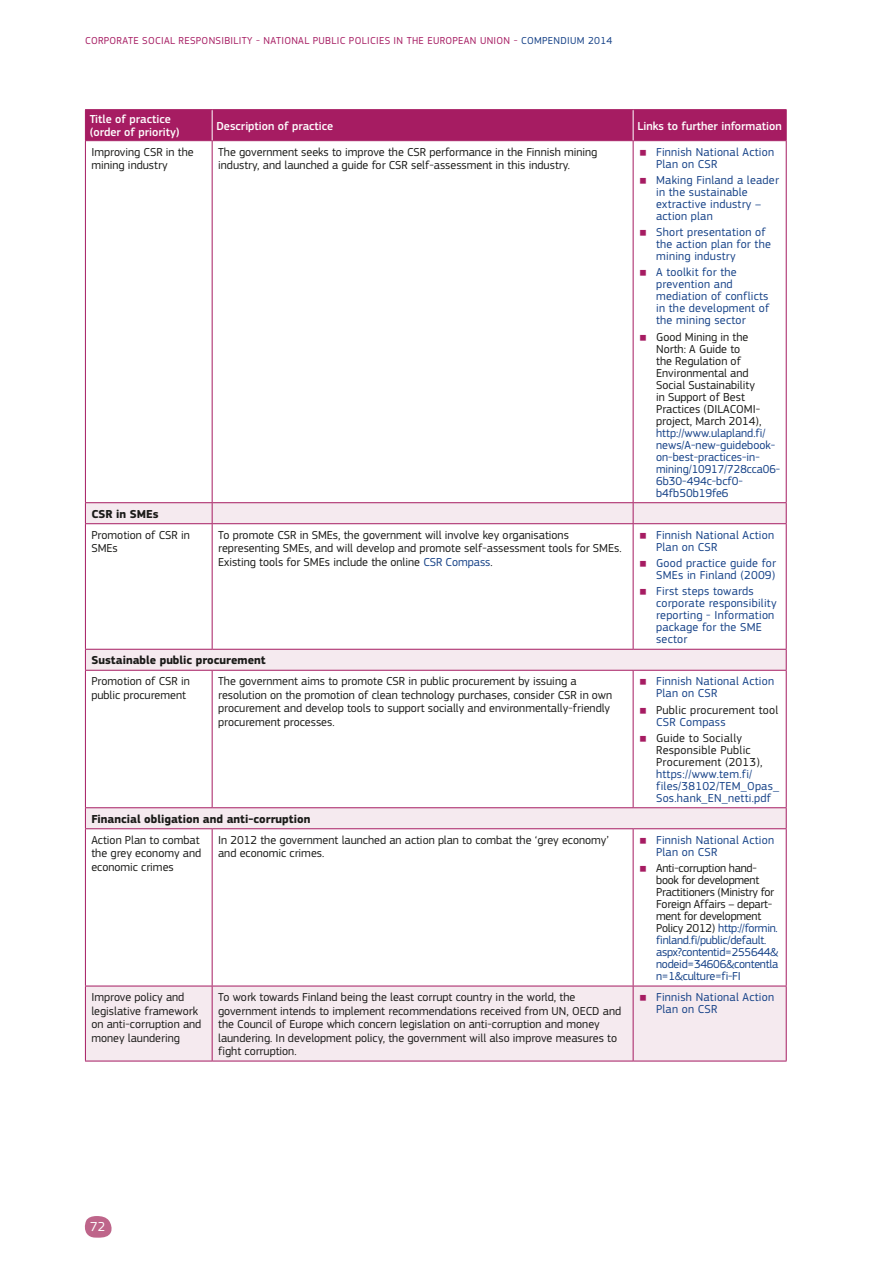
<style>
.page{position:relative;width:893px;height:1263px;background:#fff}
.page>*{position:absolute;margin:0;border:0;box-sizing:border-box;transform-origin:0 0}
.t1{font:13.5px "EC Square Sans Pro";color:#fff}
.Table_Body{font:12px/13.5px "EC Square Sans Pro";color:#1a1a18}
.t2{font:12px/12px "EC Square Sans Pro";letter-spacing:.02em;color:#154187}
.Table_Body-2{font:12px/12px "EC Square Sans Pro";letter-spacing:-.02em;color:#1a1a18}
.Table_Title{font:500 12px/13.5px "EC Square Sans Pro";color:#fff}
.Table_Body_bold{font:700 12px "EC Square Sans Pro";color:#1a1a18}
.Table_Body-3{font:12px/12px "EC Square Sans Pro";letter-spacing:.02em;color:#1a1a18}
.t3{font:10.5px "EC Square Sans Pro";letter-spacing:.03em;color:#a61c62}
.s1{color:#154187}
.s2{font-size:9px;color:#a61c62}
.s3{color:#1a1a18}
</style>
<div class="page">
<svg style="left:84px;top:1216px;width:28px;height:22px"></svg>
<div style="left:86px;top:110px;width:700px;height:30px;background:#a61c62"></div>
<svg style="left:86px;top:503px;width:700px;height:558px"></svg>
<hr style="left:85px;top:140px;width:127px;height:1px;background:#a61c62">
<hr style="left:212px;top:140px;width:421px;height:1px;background:#a61c62">
<hr style="left:633px;top:140px;width:154px;height:1px;background:#a61c62">
<hr style="left:85px;top:141px;width:1px;height:361px;background:#a61c62">
<hr style="left:212px;top:141px;width:1px;height:361px;background:#a61c62">
<hr style="left:633px;top:141px;width:1px;height:361px;background:#a61c62">
<hr style="left:786px;top:141px;width:1px;height:361px;background:#a61c62">
<hr style="left:85px;top:502px;width:127px;height:1px;background:#a61c62">
<svg style="left:85px;top:503px;width:1px;height:20px"></svg>
<hr style="left:212px;top:502px;width:421px;height:1px;background:#a61c62">
<svg style="left:212px;top:503px;width:1px;height:20px"></svg>
<hr style="left:633px;top:502px;width:154px;height:1px;background:#a61c62">
<svg style="left:633px;top:503px;width:1px;height:20px"></svg>
<svg style="left:786px;top:503px;width:1px;height:20px"></svg>
<hr style="left:85px;top:523px;width:127px;height:1px;background:#a61c62">
<hr style="left:85px;top:524px;width:1px;height:125px;background:#a61c62">
<hr style="left:212px;top:523px;width:421px;height:1px;background:#a61c62">
<hr style="left:212px;top:524px;width:1px;height:125px;background:#a61c62">
<hr style="left:633px;top:523px;width:154px;height:1px;background:#a61c62">
<hr style="left:633px;top:524px;width:1px;height:125px;background:#a61c62">
<hr style="left:786px;top:524px;width:1px;height:125px;background:#a61c62">
<hr style="left:85px;top:671px;width:1px;height:136px;background:#a61c62">
<hr style="left:212px;top:671px;width:1px;height:136px;background:#a61c62">
<hr style="left:633px;top:671px;width:1px;height:136px;background:#a61c62">
<hr style="left:786px;top:671px;width:1px;height:136px;background:#a61c62">
<hr style="left:85px;top:807px;width:127px;height:1px;background:#a61c62">
<svg style="left:85px;top:808px;width:1px;height:20px"></svg>
<hr style="left:212px;top:807px;width:421px;height:1px;background:#a61c62">
<hr style="left:633px;top:807px;width:154px;height:1px;background:#a61c62">
<svg style="left:786px;top:808px;width:1px;height:20px"></svg>
<hr style="left:85px;top:828px;width:127px;height:1px;background:#a61c62">
<hr style="left:85px;top:829px;width:1px;height:157px;background:#a61c62">
<hr style="left:212px;top:828px;width:421px;height:1px;background:#a61c62">
<hr style="left:212px;top:829px;width:1px;height:157px;background:#a61c62">
<hr style="left:633px;top:828px;width:154px;height:1px;background:#a61c62">
<hr style="left:633px;top:829px;width:1px;height:157px;background:#a61c62">
<hr style="left:786px;top:829px;width:1px;height:157px;background:#a61c62">
<hr style="left:85px;top:986px;width:127px;height:1px;background:#a61c62">
<hr style="left:85px;top:986px;width:1px;height:75px;background:#a61c62">
<hr style="left:212px;top:986px;width:421px;height:1px;background:#a61c62">
<hr style="left:212px;top:986px;width:1px;height:75px;background:#a61c62">
<hr style="left:633px;top:986px;width:154px;height:1px;background:#a61c62">
<hr style="left:633px;top:986px;width:1px;height:75px;background:#a61c62">
<hr style="left:786px;top:986px;width:1px;height:75px;background:#a61c62">
<hr style="left:212px;top:110px;width:1px;height:30px;background:#fff">
<hr style="left:633px;top:110px;width:1px;height:30px;background:#fff">
<hr style="left:85px;top:109px;width:127px;height:1px;background:#a61c62">
<hr style="left:85px;top:110px;width:1px;height:30px;background:#a61c62">
<hr style="left:212px;top:109px;width:421px;height:1px;background:#a61c62">
<hr style="left:633px;top:109px;width:154px;height:1px;background:#a61c62">
<hr style="left:786px;top:110px;width:1px;height:30px;background:#a61c62">
<hr style="left:85px;top:649px;width:127px;height:1px;background:#a61c62">
<svg style="left:85px;top:650px;width:1px;height:20px"></svg>
<hr style="left:212px;top:649px;width:421px;height:1px;background:#a61c62">
<hr style="left:633px;top:649px;width:154px;height:1px;background:#a61c62">
<svg style="left:786px;top:650px;width:1px;height:20px"></svg>
<hr style="left:85px;top:670px;width:127px;height:1px;background:#a61c62">
<hr style="left:212px;top:670px;width:421px;height:1px;background:#a61c62">
<hr style="left:633px;top:670px;width:154px;height:1px;background:#a61c62">
<hr style="left:85px;top:1061px;width:127px;height:1px;background:#a61c62">
<hr style="left:212px;top:1061px;width:421px;height:1px;background:#a61c62">
<hr style="left:633px;top:1061px;width:154px;height:1px;background:#a61c62">
<p class="t3" style="left:85px;top:34px;width:529px">CORPORATE SOCIAL RESPONSIBILITY - NATIONAL PUBLIC POLICIES IN THE EUROPEAN UNION - <span class="s1">COMPENDIUM 2014</span></p>
<p class="Table_Title" style="left:90px;top:112px;width:92px">Title of practice (order of priority)</p>
<p class="Table_Title" style="left:216px;top:119px;width:118px">Description of practice</p>
<p class="Table_Title" style="left:637px;top:119px;width:146px">Links to further information</p>
<p class="Table_Body" style="left:91px;top:145px;width:104px">Improving CSR in the mining industry</p>
<p class="Table_Body" style="left:218px;top:145px;width:381px">The government seeks to improve the CSR performance in the Finnish mining industry, and launched a guide for CSR self-assessment in this industry.</p>
<p class="t2" style="left:656px;top:146px;width:119px;text-indent:-17px"><span class="s2">■</span> Finnish National Action<br>Plan on CSR</p>
<p class="t2" style="left:656px;top:174px;width:124px;text-indent:-17px"><span class="s2">■</span> Making Finland a leader in the sustainable extractive industry – action plan</p>
<p class="t2" style="left:656px;top:226px;width:116px;text-indent:-17px"><span class="s2">■</span> Short presentation of the action plan for the mining industry</p>
<p class="t2" style="left:656px;top:267px;width:115px;text-indent:-17px"><span class="s2">■</span> A toolkit for the prevention and mediation of conflicts in the development of the mining sector</p>
<p class="Table_Body" style="left:656px;top:331px;width:126px;line-height:12px;text-indent:-17px"><span class="s2">■</span> Good Mining in the<br>North: A Guide to<br>the Regulation of<br>Environmental and<br>Social Sustainability<br>in Support of Best<br>Practices (DILACOMI&shy;project, March 2014), <span class="s1">http://www.ulapland.fi/ news/A-new-guidebook&shy;on-best-practices-in&shy;mining/10917/728cca06-<br>6b30-494c-bcf0- b4fb50b19fe6</span></p>
<p class="Table_Body_bold" style="left:91px;top:507px;width:69px">CSR in SMEs</p>
<p class="Table_Body" style="left:91px;top:528px;width:100px">Promotion of CSR in<br>SMEs</p>
<p class="Table_Body" style="left:218px;top:528px;width:405px">To promote CSR in SMEs, the government will involve key organisations representing SMEs, and will develop and promote self-assessment tools for SMEs.<br>Existing tools for SMEs include the online <span class="s1">CSR Compass</span>.</p>
<p class="t2" style="left:656px;top:529px;width:119px;text-indent:-17px"><span class="s2">■</span> Finnish National Action<br>Plan on CSR</p>
<p class="t2" style="left:639px;top:557px;width:138px;text-align:right"><span class="s2">■</span> Good practice guide for<br>SMEs in Finland (2009)</p>
<p class="t2" style="left:656px;top:585px;width:122px;text-indent:-17px"><span class="s2">■</span> First steps towards corporate responsibility reporting - Information package for the SME sector</p>
<p class="Table_Body_bold" style="left:91px;top:653px;width:176px">Sustainable public procurement</p>
<p class="Table_Body" style="left:91px;top:675px;width:100px">Promotion of CSR in public procurement</p>
<p class="Table_Body" style="left:218px;top:675px;width:395px">The government aims to promote CSR in public procurement by issuing a resolution on the promotion of clean technology purchases, consider CSR in own procurement and develop tools to support socially and environmentally-friendly procurement processes.</p>
<p class="t2" style="left:656px;top:675px;width:119px;text-indent:-17px"><span class="s2">■</span> Finnish National Action<br>Plan on CSR</p>
<p class="Table_Body-3" style="left:656px;top:704px;width:124px;text-indent:-17px"><span class="s2">■</span> Public procurement tool<br><span class="s1">CSR Compass</span></p>
<p class="t2" style="left:656px;top:732px;width:124px;text-indent:-17px"><span class="s2">■</span> <span class="s3">Guide to Socially<br>Responsible Public<br>Procurement (2013), </span>https://www.tem.fi/ files/38102/TEM_Opas_<br>Sos.hank_EN_netti.pdf</p>
<p class="Table_Body_bold" style="left:91px;top:812px;width:220px">Financial obligation and anti-corruption</p>
<p class="Table_Body" style="left:91px;top:833px;width:111px">Action Plan to combat the grey economy and economic crimes</p>
<p class="Table_Body" style="left:218px;top:833px;width:392px">In 2012 the government launched an action plan to combat the ‘grey economy’ and economic crimes.</p>
<p class="t2" style="left:656px;top:834px;width:119px;text-indent:-17px"><span class="s2">■</span> Finnish National Action<br>Plan on CSR</p>
<p class="Table_Body-2" style="left:656px;top:862px;width:124px;text-indent:-17px"><span class="s2">■</span> Anti-corruption hand&shy;book for development<br>Practitioners (Ministry for<br>Foreign Affairs – depart&shy;ment for development<br>Policy 2012) <span class="s1">http://formin. finland.fi/public/default. aspx?contentid=255644&amp; nodeid=34606&amp;contentla n=1&amp;culture=fi-FI</span></p>
<p class="Table_Body" style="left:91px;top:990px;width:111px">Improve policy and legislative framework on anti-corruption and money laundering</p>
<p class="Table_Body" style="left:218px;top:990px;width:405px">To work towards Finland being the least corrupt country in the world, the government intends to implement recommendations received from UN, OECD and the Council of Europe which concern legislation on anti-corruption and money laundering. In development policy, the government will also improve measures to fight corruption.</p>
<p class="t2" style="left:656px;top:991px;width:119px;text-indent:-17px"><span class="s2">■</span> Finnish National Action<br>Plan on CSR</p>
<p class="t1" style="left:90px;top:1218px;width:17px">72</p>
</div>
